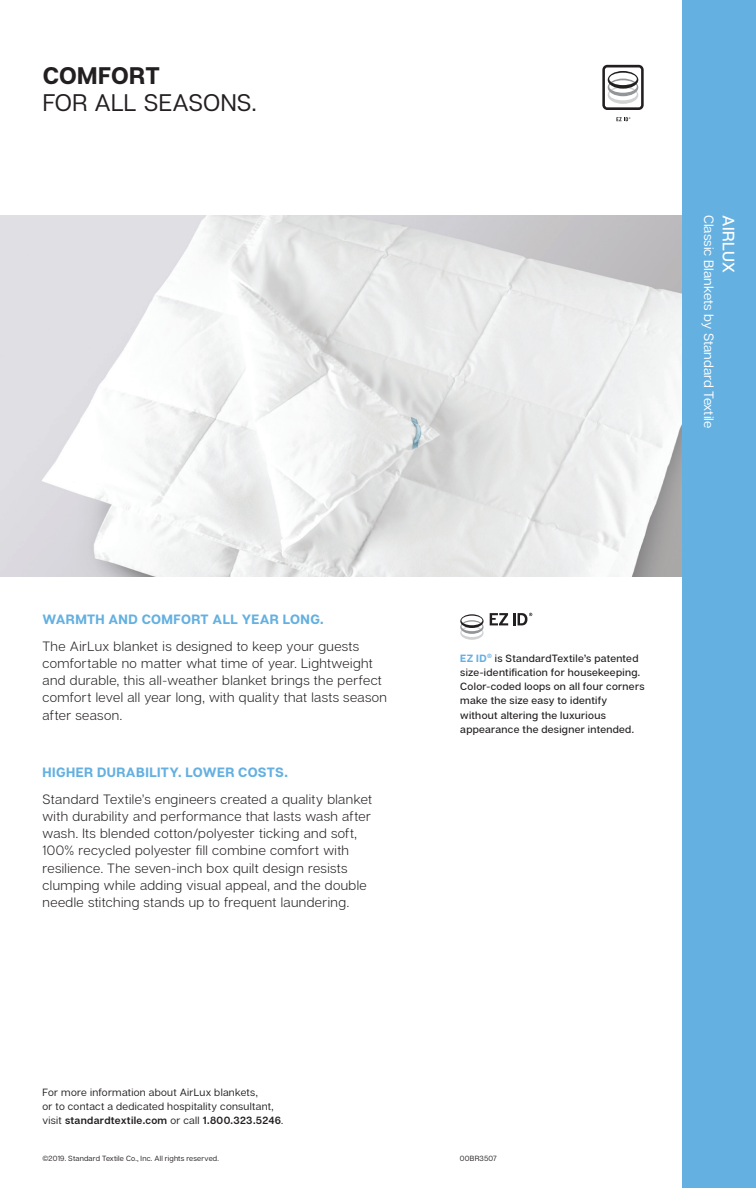
<style>
.page{position:relative;width:756px;height:1188px;background:#fff}
.page>*{position:absolute;margin:0;border:0;box-sizing:border-box;transform-origin:0 0}
.t1{font:24px "Articulat CF";letter-spacing:.01em;color:#231f20}
.t2{font:700 24px "Articulat CF";letter-spacing:.015em;color:#231f20}
.t3{font:500 16.5px "Articulat CF";letter-spacing:.025em;color:#fff}
.t4{font:300 13.5px/17.2px "Articulat CF";letter-spacing:.03em;color:#231f20}
.t5{font:700 13.5px "Articulat CF";letter-spacing:.025em;color:#64b0e1}
.t6{font:13.5px "Articulat CF";color:#fff}
.t7{font:500 10.5px/14.2px "Articulat CF";letter-spacing:.03em;color:#231f20}
.t8{font:10.5px "Articulat CF";letter-spacing:.03em;color:#231f20}
.t9{font:600 10.5px "Articulat CF";letter-spacing:.03em;color:#231f20}
.t10{font:7.5px "Articulat CF";letter-spacing:.025em;color:#231f20}
.s1{font-weight:400}
.s2{font-weight:700;color:#64b0e1}
</style>
<div class="page">
<img style="left:0;top:215px;width:683px;height:362px">
<div style="left:683px;top:0;width:73px;height:1188px;background:#64b0e1"></div>
<svg style="left:460px;top:614px;width:24px;height:26px"></svg>
<svg style="left:490px;top:613px;width:42px;height:12px"></svg>
<svg style="left:602px;top:65px;width:42px;height:45px"></svg>
<svg style="left:616px;top:117px;width:14px;height:4px"></svg>
<h1 class="t2" style="left:43px;top:61px;width:119px">COMFORT</h1>
<h1 class="t1" style="left:43px;top:89px;width:216px">FOR ALL SEASONS.</h1>
<p class="t6" style="left:717px;top:215px;width:215px;rotate:90deg">Classic Blankets by Standard Textile</p>
<p class="t3" style="left:738px;top:215px;width:60px;rotate:90deg">AIRLUX</p>
<p class="t5" style="left:43px;top:611px;width:283px">WARMTH AND COMFORT ALL YEAR LONG.</p>
<p class="t4" style="left:43px;top:637px;width:346px">The AirLux blanket is designed to keep your guests comfortable no matter what time of year. Lightweight and durable, this all-weather blanket brings the perfect comfort level all year long, with quality that lasts season after season.</p>
<p class="t5" style="left:43px;top:764px;width:247px">HIGHER DURABILITY. LOWER COSTS.</p>
<p class="t4" style="left:43px;top:790px;width:331px">Standard Textile’s engineers created a quality blanket with durability and performance that lasts wash after wash. Its blended cotton/polyester ticking and soft, 100% recycled polyester fill combine comfort with resilience. The seven-inch box quilt design resists clumping while adding visual appeal, and the double needle stitching stands up to frequent laundering.</p>
<p class="t8" style="left:43px;top:1086px;width:217px">For more information about AirLux blankets,</p>
<p class="t8" style="left:43px;top:1100px;width:233px">or to contact a dedicated hospitality consultant,</p>
<p class="t9" style="left:43px;top:1114px;width:242px"><span class="s1">visit</span> standardtextile.com <span class="s1">or call</span> 1.800.323.5246<span class="s1">.</span></p>
<p class="t7" style="left:460px;top:651px;width:186px"><span class="s2">EZ ID</span><sup>®</sup> is StandardTextile’s patented size-identification for housekeeping.<br>Color-coded loops on all four corners make the size easy to identify without altering the luxurious appearance the designer intended.</p>
<p class="t10" style="left:43px;top:1154px;width:178px">©2019. Standard Textile Co., Inc. All rights reserved.</p>
<p class="t10" style="left:460px;top:1154px;width:39px">00BR3507</p>
</div>
